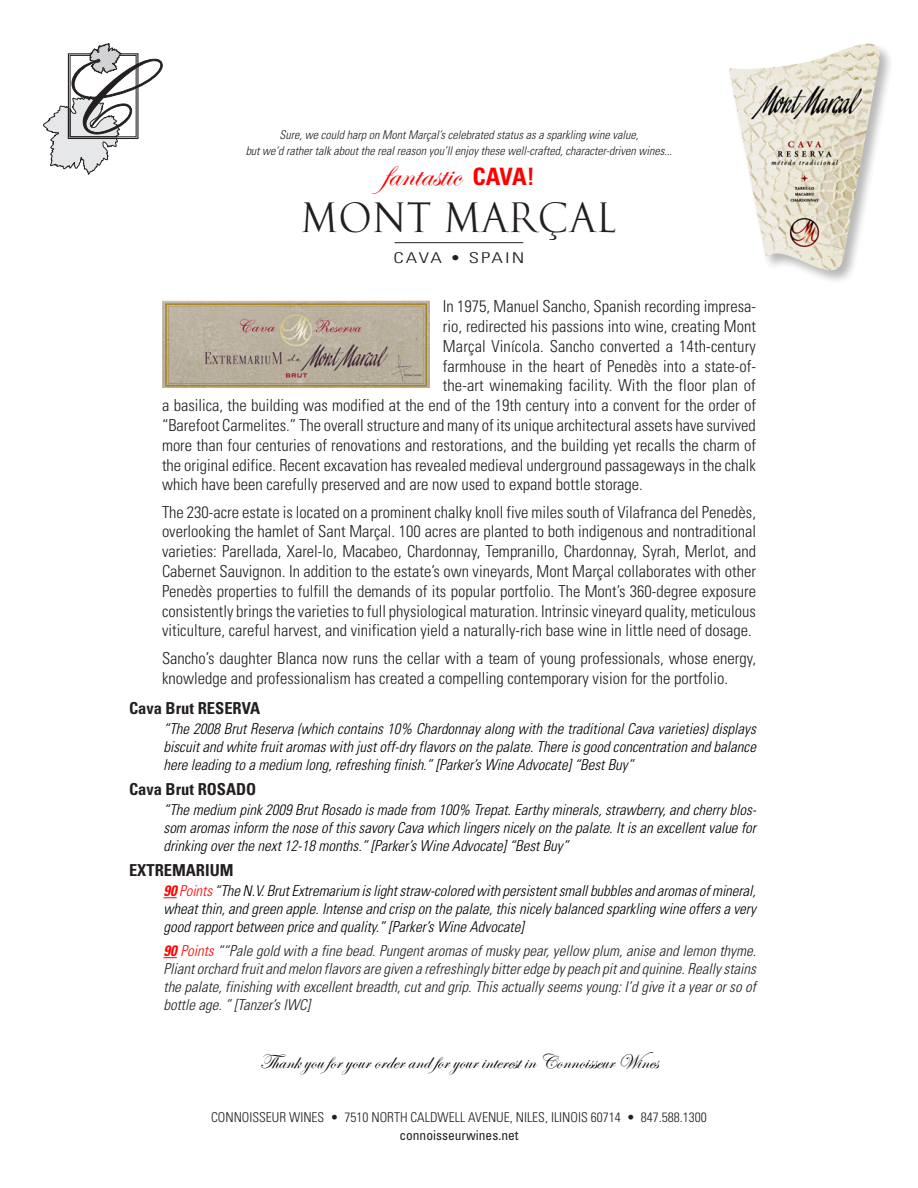
<style>
.page{position:relative;width:918px;height:1188px;background:#fff}
.page>*{position:absolute;margin:0;border:0;box-sizing:border-box;transform-origin:0 0}
.t1{font:40.5px "Cresci";color:#231f20}
.Qupe_wine_Text{font:36px "Edwardian Script ITC";color:#f00}
.Winenameprice{font:21px "Edwardian Script ITC";color:#000}
.WineryInfoText{font:300 condensed 16.5px/19.8px "Univers";color:#231f20;text-align:justify}
.CW_body_copy{font:700 condensed 16.5px "Univers";color:#231f20}
.Spanish_wine_quotes{font:italic 300 condensed 15px/18px "Univers";color:#000;text-align:justify}
.Spanish_wine_quotes-2{font:italic 300 condensed 15px/18px "Univers";color:#231f20;text-align:justify}
.t2{font:300 condensed 14.85px "Univers";letter-spacing:.1em;color:#231f20;scale:1.39 1}
.t3{font:300 condensed 13.5px "Univers";color:#231f20}
.t4{font:condensed 13.5px "Univers";color:#231f20}
.Qupe_wine_Text-2{font:italic 300 condensed 12px "Univers";color:#231f20}
.s1{font-family:"Univers";font-weight:700;font-stretch:condensed;font-size:24px}
.s2{font-weight:700;color:#f00}
.s3{color:#f00}
</style>
<div class="page">
<hr style="left:395px;top:242px;width:128px;height:1px;background:#231f20">
<svg style="left:164px;top:897px;width:13px;height:1px"></svg>
<svg style="left:164px;top:957px;width:13px;height:1px"></svg>
<svg style="left:44px;top:44px;width:118px;height:130px"></svg>
<img style="left:163px;top:300px;width:267px;height:87px">
<div style="left:727px;top:42px;width:174px;height:249px;background:#231f20;opacity:.32"></div>
<img style="left:733px;top:44px;width:133px;height:25px">
<p class="Qupe_wine_Text-2" style="left:280px;top:127px;width:360px">Sure, we could harp on Mont Marçal’s celebrated status as a sparkling wine value,</p>
<p class="Qupe_wine_Text-2" style="left:246px;top:144px;width:428px">but we’d rather talk about the real reason you’ll enjoy these well-crafted, character-driven wines...</p>
<p class="Qupe_wine_Text" style="left:383px;top:154px;width:153px">fantastic <span class="s1">CAVA!</span></p>
<p class="t1" style="left:301px;top:194px;width:318px">MONT MARÇAL</p>
<p class="t2" style="left:394px;top:249px;width:96px">Cava • Spain</p>
<p class="WineryInfoText" style="left:443px;top:296px;width:315px">I n 1975, Manuel Sancho, Spanish recording impresa-</p>
<p class="WineryInfoText" style="left:443px;top:316px;width:315px">rio, redirected his passions into wine, creating Mont</p>
<p class="WineryInfoText" style="left:443px;top:336px;width:315px">Marçal Vinícola. Sancho converted a 14th-century</p>
<p class="WineryInfoText" style="left:443px;top:356px;width:315px">farmhouse in the heart of Penedès into a state-of-</p>
<p class="WineryInfoText" style="left:443px;top:376px;width:314px">the-art winemaking facility. With the floor plan of</p>
<p class="WineryInfoText" style="left:162px;top:395px;width:595px">a basilica, the building was modified at the end of the 19th century into a convent for the order of</p>
<p class="WineryInfoText" style="left:162px;top:415px;width:595px">“Barefoot Carmelites.” The overall structure and many of its unique architectural assets have survived</p>
<p class="WineryInfoText" style="left:162px;top:435px;width:596px">more than four centuries of renovations and restorations, and the building yet recalls the charm of</p>
<p class="WineryInfoText" style="left:162px;top:455px;width:596px">the original edifice. Recent excavation has revealed medieval underground passageways in the chalk</p>
<p class="WineryInfoText" style="left:162px;top:475px;width:482px">which have been carefully preserved and are now used to expand bottle storage.</p>
<p class="WineryInfoText" style="left:162px;top:502px;width:596px">The 230-acre estate is located on a prominent chalky knoll five miles south of Vilafranca del Penedès, overlooking the hamlet of Sant Marçal. 100 acres are planted to both indigenous and nontraditional varieties: Parellada, Xarel-lo, Macabeo, Chardonnay, Tempranillo, Chardonnay, Syrah, Merlot, and Cabernet Sauvignon. I n addition to the estate’s own vineyards, Mont Marçal collaborates with other Penedès properties to fulfill the demands of its popular portfolio. The Mont’s 360-degree exposure consistently brings the varieties to full physiological maturation. I ntrinsic vineyard quality, meticulous viticulture, careful harvest, and vinification yield a naturally-rich base wine in little need of dosage.</p>
<p class="WineryInfoText" style="left:162px;top:648px;width:596px">Sancho’s daughter Blanca now runs the cellar with a team of young professionals, whose energy, knowledge and professionalism has created a compelling contemporary vision for the portfolio.</p>
<p class="CW_body_copy" style="left:129px;top:698px;width:133px">CAVA BRUT RESERVA</p>
<p class="Spanish_wine_quotes" style="left:164px;top:720px;width:594px">“The 2008 Brut Reserva (which contains 10% Chardonnay along with the traditional Cava varieties) displays biscuit and white fruit aromas with just off-dry flavors on the palate. There is good concentration and balance here leading to a medium long, refreshing finish.” [Parker’s Wine Advocate] “Best Buy”</p>
<p class="CW_body_copy" style="left:129px;top:779px;width:129px">CAVA BRUT ROSADO</p>
<p class="Spanish_wine_quotes" style="left:164px;top:801px;width:594px">“The medium pink 2009 Brut Rosado is made from 100% Trepat. Earthy minerals, strawberry, and cherry blos&shy;som aromas inform the nose of this savory Cava which lingers nicely on the palate. It is an excellent value for drinking over the next 12-18 months.” [Parker’s Wine Advocate] “Best Buy”</p>
<p class="CW_body_copy" style="left:129px;top:860px;width:106px">EXTREMARIUM</p>
<p class="Spanish_wine_quotes" style="left:164px;top:882px;width:594px"><span class="s2">90</span> <span class="s3">Points</span> “The N.V. Brut Extremarium is light straw-colored with persistent small bubbles and aromas of mineral, wheat thin, and green apple. Intense and crisp on the palate, this nicely balanced sparkling wine offers a very good rapport between price and quality.” [Parker’s Wine Advocate]</p>
<p class="Spanish_wine_quotes-2" style="left:164px;top:942px;width:594px"><span class="s2">90</span> <span class="s3">Points</span> ““Pale gold with a fine bead. Pungent aromas of musky pear, yellow plum, anise and lemon thyme.<br>Pliant orchard fruit and melon flavors are given a refreshingly bitter edge by peach pit and quinine. Really stains the palate, finishing with excellent breadth, cut and grip. This actually seems young: I’d give it a year or so of bottle age. ” [Tanzer’s IWC]</p>
<p class="Winenameprice" style="left:260px;top:1050px;width:400px">Thank you for your order and for your interest in Connoisseur Wines</p>
<p class="t3" style="left:211px;top:1109px;width:497px">Connoisseur Wines • 7510 North Caldwell Avenue, N iles, I linois 60714 • 847.588.1300</p>
<p class="t4" style="left:399px;top:1127px;width:121px">connoisseurwines.net</p>
</div>
